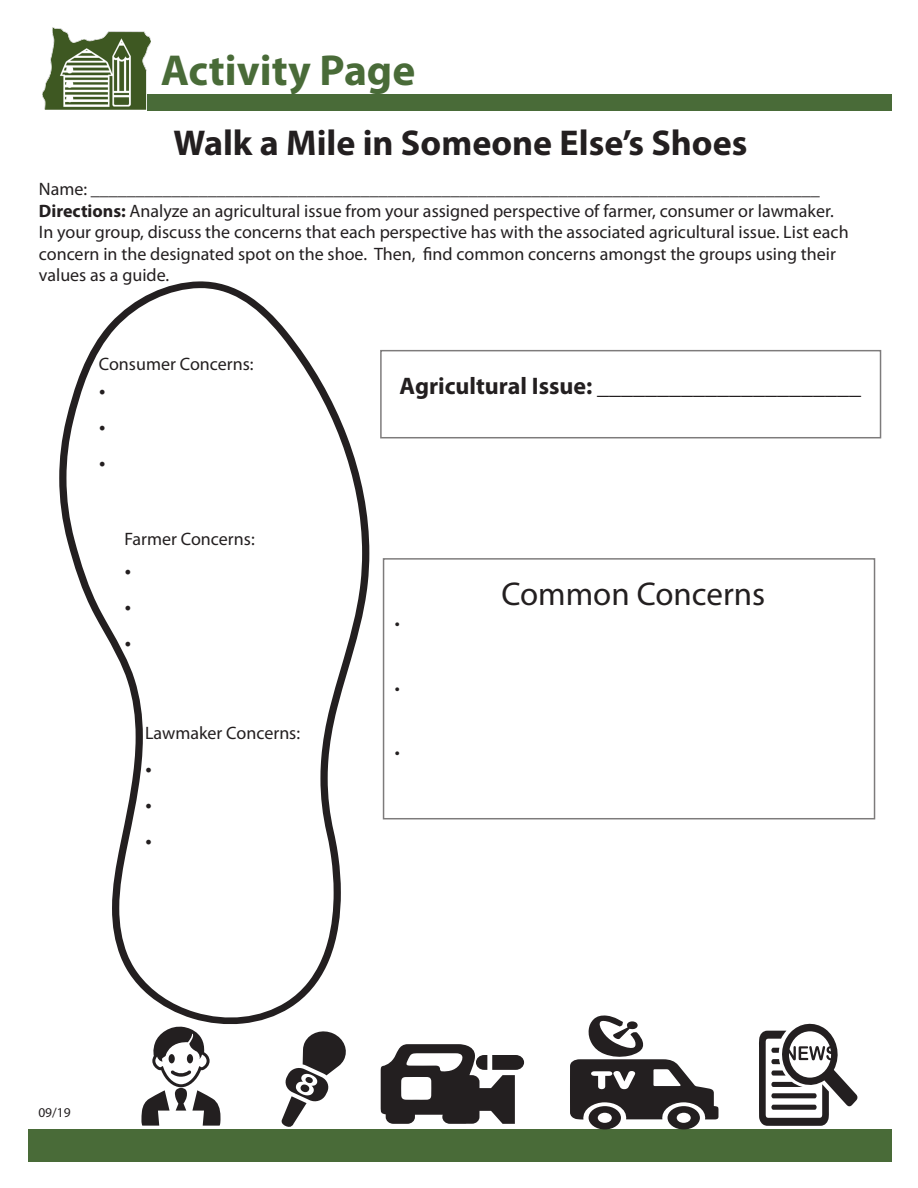
<style>
.page{position:relative;width:918px;height:1188px;background:#fff}
.page>*{position:absolute;margin:0;border:0;box-sizing:border-box;transform-origin:0 0}
.t1{font:700 43.5px "Myriad Pro";color:#496b38}
.t2{font:700 36px "Myriad Pro";color:#231f20}
.Body_Text{font:33px "Myriad Pro";color:#231f20}
.t3{font:700 24px "Myriad Pro";color:#231f20}
.Body_Text-2{font:18px/21.6px "Myriad Pro";color:#231f20}
.t4{font:18px "Minion Pro";color:#231f20}
.t5{font:13.5px "Myriad Pro";color:#231f20}
.s1{font-weight:700}
</style>
<div class="page">
<div style="left:28px;top:1130px;width:864px;height:32px;background:#496b38"></div>
<div style="left:148px;top:94px;width:744px;height:17px;background:#496b38"></div>
<img style="left:42px;top:28px;width:109px;height:82px">
<svg style="left:281px;top:1031px;width:65px;height:96px"></svg>
<svg style="left:570px;top:1015px;width:149px;height:115px"></svg>
<svg style="left:381px;top:1044px;width:143px;height:80px"></svg>
<svg style="left:141px;top:1026px;width:80px;height:100px"></svg>
<svg style="left:759px;top:1023px;width:99px;height:103px"></svg>
<svg style="left:59px;top:281px;width:310px;height:744px"></svg>
<p class="t1" style="left:161px;top:42px;width:256px">Activity Page</p>
<p class="t2" style="left:174px;top:119px;width:575px">Walk a Mile in Someone Else’s Shoes</p>
<p class="Body_Text-2" style="left:39px;top:178px;width:811px">Name: _________________________________________________________________________________ <span class="s1">Directions:</span> Analyze an agricultural issue from your assigned perspective of farmer, consumer or lawmaker.<br>In your group, discuss the concerns that each perspective has with the associated agricultural issue. List each concern in the designated spot on the shoe. Then, find common concerns amongst the groups using their values as a guide.</p>
<p class="Body_Text-2" style="left:99px;top:353px;width:156px">Consumer Concerns:</p>
<p class="t4" style="left:99px;top:378px;width:9px">•</p>
<p class="t4" style="left:99px;top:414px;width:9px">•</p>
<p class="t4" style="left:99px;top:450px;width:9px">•</p>
<p class="Body_Text-2" style="left:125px;top:528px;width:132px">Farmer Concerns:</p>
<p class="t4" style="left:125px;top:558px;width:9px">•</p>
<p class="t4" style="left:125px;top:594px;width:9px">•</p>
<p class="t4" style="left:125px;top:630px;width:9px">•</p>
<p class="Body_Text-2" style="left:145px;top:722px;width:157px">Lawmaker Concerns:</p>
<p class="t4" style="left:145px;top:756px;width:9px">•</p>
<p class="t4" style="left:145px;top:792px;width:9px">•</p>
<p class="t4" style="left:145px;top:828px;width:9px">•</p>
<p class="t3" style="left:400px;top:370px;width:463px">Agricultural Issue: ______________________</p>
<p class="Body_Text-2" style="left:395px;top:612px;width:7px">•</p>
<p class="Body_Text-2" style="left:395px;top:677px;width:7px">•</p>
<p class="Body_Text-2" style="left:395px;top:741px;width:7px">•</p>
<p class="Body_Text" style="left:501px;top:574px;width:265px">Common Concerns</p>
<p class="t5" style="left:38px;top:1104px;width:34px">09/19</p>
</div>
